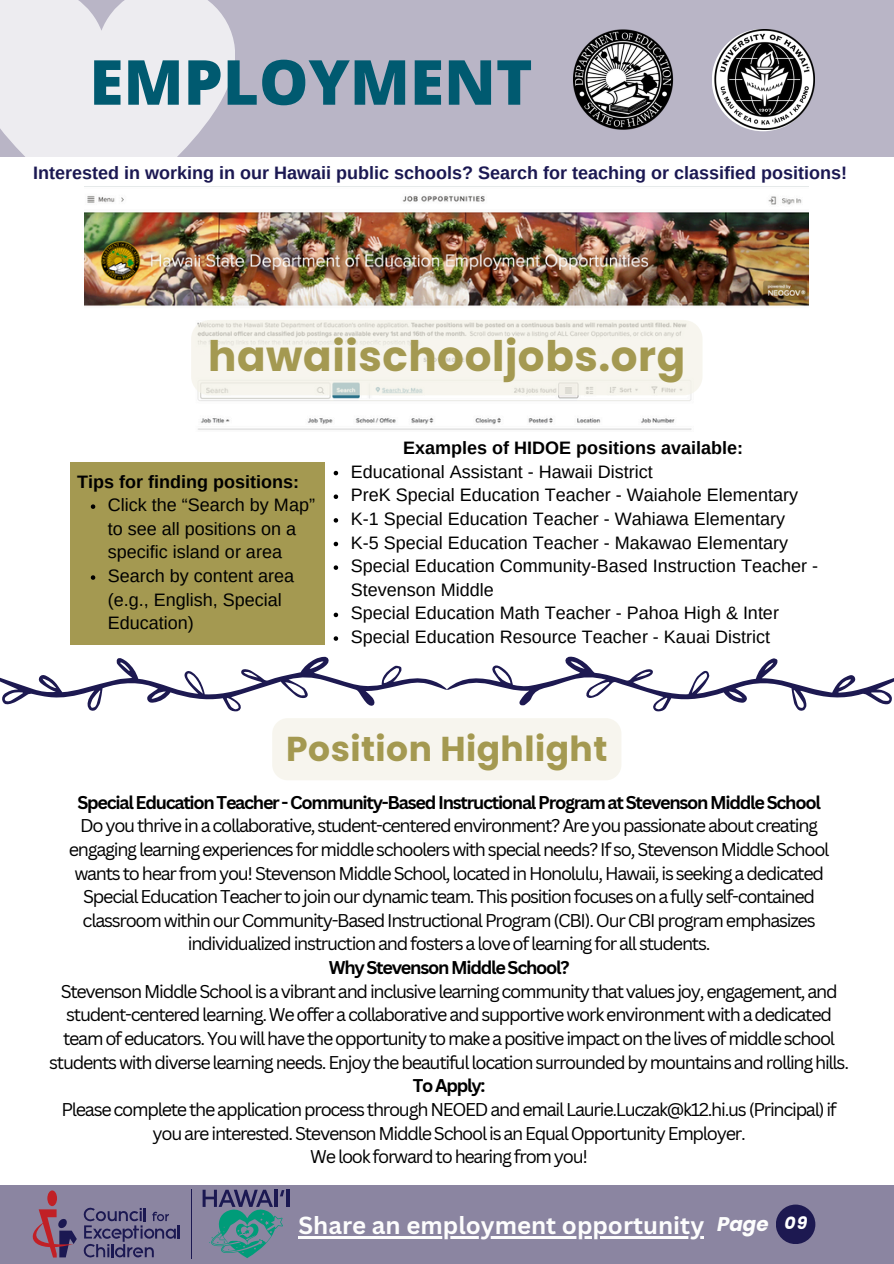
<style>
.page{position:relative;width:894px;height:1264px;background:#fff}
.page>*{position:absolute;margin:0;border:0;box-sizing:border-box;transform-origin:0 0}
.t1{font:800 62.1px "Open Sans";color:#005a70}
.t2{font:700 42px "Poppins";letter-spacing:.015em;color:#a49951}
.t3{font:700 34.5px "Poppins";letter-spacing:.015em;color:#a49951}
.t4{font:700 24px "Canva Sans";color:#fdfdfd}
.t5{font:italic 700 19.8px "Poppins";color:#fdfdfd}
.t6{font:18px/23.7px "Canva Sans";letter-spacing:-.07em;color:#000;text-align:center}
.t7{font:18px/23.7px "Arimo";color:#000}
.t8{font:700 18px "Canva Sans";letter-spacing:-.07em;color:#000}
.t9{font:700 18px "Arimo";color:#1b1852}
.t10{font:700 18px "Arimo";color:#000}
.t11{font:italic 700 17.25px "Poppins";color:#fff}
</style>
<div class="page">
<div style="left:0;top:0;width:893px;height:157px;background:#b9b5c6"></div>
<svg style="left:0;top:0;width:235px;height:157px;background:#e7e6eb"></svg>
<img style="left:573px;top:30px;width:241px;height:100px">
<div style="left:0;top:1185px;width:893px;height:78px;background:#8b85a1"></div>
<div style="left:775px;top:1204px;width:40px;height:39px;background:#1d1951;border-radius:50%"></div>
<div style="left:47px;top:1190px;width:10px;height:16px;background:#c12026;border-radius:50%"></div>
<svg style="left:83px;top:1207px;width:97px;height:50px"></svg>
<svg style="left:33px;top:1209px;width:44px;height:48px"></svg>
<hr style="left:191px;top:1189px;width:1px;height:70px;background:#1b1852">
<hr style="left:286px;top:1189px;width:3px;height:17px;background:#1b1852">
<svg style="left:202px;top:1189px;width:82px;height:69px"></svg>
<img style="left:84px;top:186px;width:724px;height:244px">
<svg style="left:0;top:656px;width:893px;height:55px"></svg>
<div style="left:71px;top:462px;width:254px;height:182px;background:#a49951"></div>
<svg style="left:91px;top:504px;width:4px;height:5px"></svg>
<svg style="left:91px;top:575px;width:4px;height:5px"></svg>
<svg style="left:191px;top:320px;width:511px;height:75px;background:#f2f1ea"></svg>
<svg style="left:333px;top:471px;width:5px;height:4px"></svg>
<svg style="left:333px;top:494px;width:5px;height:5px"></svg>
<svg style="left:333px;top:518px;width:5px;height:4px"></svg>
<svg style="left:333px;top:541px;width:5px;height:5px"></svg>
<svg style="left:333px;top:565px;width:5px;height:5px"></svg>
<svg style="left:333px;top:612px;width:5px;height:5px"></svg>
<svg style="left:333px;top:636px;width:5px;height:4px"></svg>
<hr style="left:298px;top:1236px;width:406px;height:2px;background:#fdfdfd">
<div style="left:272px;top:718px;width:349px;height:62px;background:#f7f5ee"></div>
<h5 class="t1" style="left:89px;top:38px;width:444px">EMPLOYMENT</h5>
<p class="t9" style="left:33px;top:162px;width:815px">Interested in working in our Hawaii public schools? Search for teaching or classified positions!</p>
<p class="t2" style="left:208px;top:327px;width:478px">hawaiischooljobs.org</p>
<h5 class="t10" style="left:77px;top:471px;width:223px">Tips for finding positions:</h5>
<p class="t7" style="left:108px;top:493px;width:208px">Click the “Search by Map” to see all positions on a specific island or area</p>
<h2 class="t7" style="left:108px;top:564px;width:187px">Search by content area (e.g., English, Special<br>Education)</h2>
<p class="t10" style="left:403px;top:437px;width:341px">Examples of HIDOE positions available:</p>
<p class="t7" style="left:350px;top:459px;width:303px">Educational Assistant - Hawaii District</p>
<p class="t7" style="left:350px;top:483px;width:448px">PreK Special Education Teacher - Waiahole Elementary</p>
<h5 class="t7" style="left:350px;top:507px;width:435px">K-1 Special Education Teacher - Wahiawa Elementary</h5>
<p class="t7" style="left:350px;top:530px;width:438px">K-5 Special Education Teacher - Makawao Elementary</p>
<p class="t7" style="left:350px;top:554px;width:468px">Special Education Community-Based Instruction Teacher -<br>Stevenson Middle</p>
<p class="t7" style="left:350px;top:601px;width:429px">Special Education Math Teacher - Pahoa High &amp; Inter</p>
<h3 class="t7" style="left:350px;top:625px;width:420px">Special Education Resource Teacher - Kauai District</h3>
<h4 class="t3" style="left:286px;top:724px;width:322px">Position Highlight</h4>
<p class="t8" style="left:77px;top:789px;width:744px">Special Education Teacher - Community-Based Instructional Program at Stevenson Middle School</p>
<p class="t6" style="left:69px;top:813px;width:762px">Do you thrive in a collaborative, student-centered environment? Are you passionate about creating engaging learning experiences for middle schoolers with special needs? If so, Stevenson Middle School wants to hear from you! Stevenson Middle School, located in Honolulu, Hawaii, is seeking a dedicated Special Education Teacher to join our dynamic team. This position focuses on a fully self-contained classroom within our Community-Based Instructional Program (CBI). Our CBI program emphasizes individualized instruction and fosters a love of learning for all students.</p>
<p class="t8" style="left:329px;top:954px;width:242px">Why Stevenson Middle School?</p>
<p class="t6" style="left:49px;top:978px;width:801px">Stevenson Middle School is a vibrant and inclusive learning community that values joy, engagement, and student-centered learning. We offer a collaborative and supportive work environment with a dedicated team of educators. You will have the opportunity to make a positive impact on the lives of middle school students with diverse learning needs. Enjoy the beautiful location surrounded by mountains and rolling hills.</p>
<p class="t8" style="left:412px;top:1073px;width:74px">To Apply:</p>
<p class="t6" style="left:61px;top:1097px;width:776px">Please complete the application process through NEOED and email Laurie.Luczak@k12.hi.us (Principal) if you are interested. Stevenson Middle School is an Equal Opportunity Employer.</p>
<p class="t6" style="left:310px;top:1144px;width:279px">We look forward to hearing from you!</p>
<p class="t4" style="left:298px;top:1208px;width:407px">Share an employment opportunity</p>
<p class="t5" style="left:717px;top:1210px;width:53px">Page</p>
<p class="t11" style="left:784px;top:1211px;width:24px">09</p>
</div>
